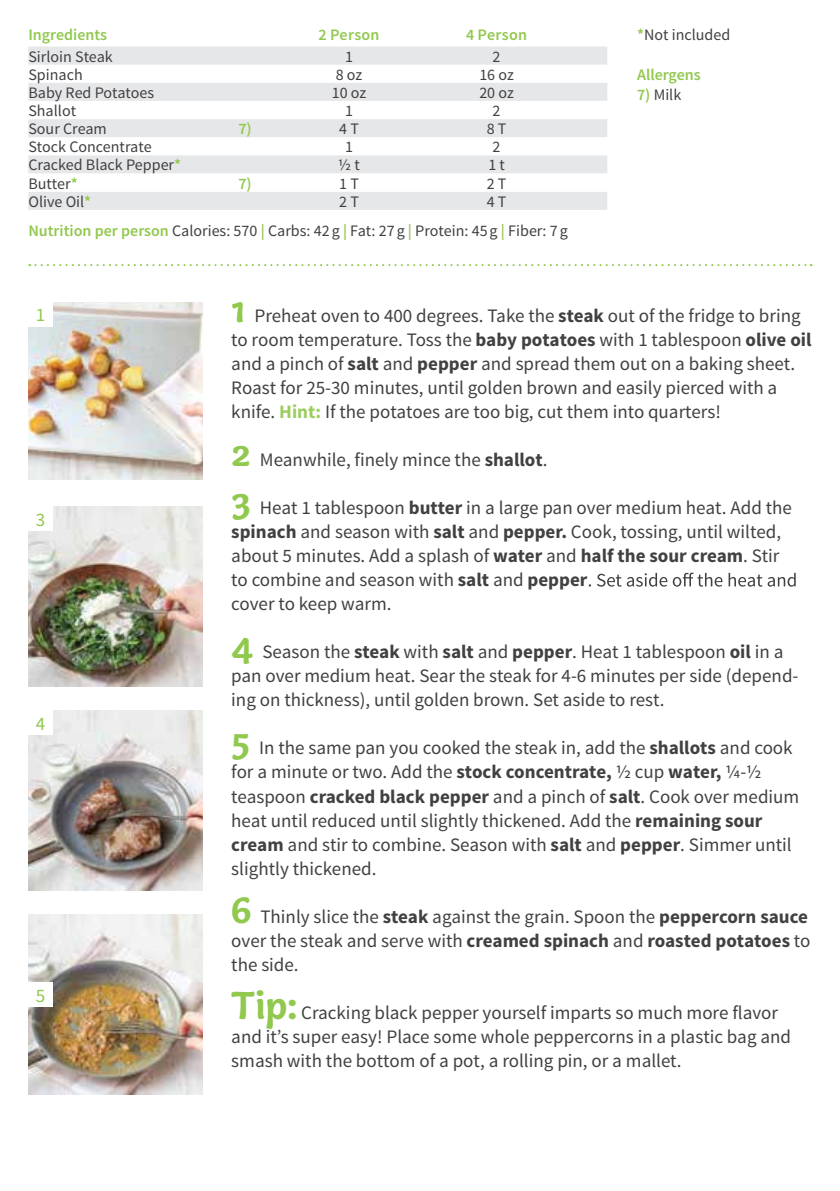
<style>
.page{position:relative;width:840px;height:1191px;background:#fff}
.page>*{position:absolute;margin:0;border:0;box-sizing:border-box;transform-origin:0 0}
.t1{font:19px/24px "Source Sans Pro";color:#414042}
.t2{font:19px "Source Sans Pro";color:#91c84e}
.t3{font:16px "Source Sans Pro";color:#414042}
.t4{font:600 16px "Source Sans Pro";color:#91c84e}
.s1{font-weight:600;color:#91c84e}
.s2{font-family:"Capucine Basic";font-weight:700;font-size:40px;color:#91c84e}
.s3{font-weight:700}
.s4{font-weight:700;color:#9ccd5f}
</style>
<div class="page">
<img style="left:28px;top:914px;width:175px;height:180px">
<img style="left:28px;top:710px;width:175px;height:180px">
<img style="left:28px;top:302px;width:175px;height:178px">
<img style="left:28px;top:506px;width:175px;height:180px">
<svg style="left:29px;top:264px;width:782px;height:2px"></svg>
<svg style="left:588px;top:572px;width:207px;height:14px"></svg>
<svg style="left:28px;top:46px;width:579px;height:164px;fill:#e6e7e8"></svg>
<svg style="left:28px;top:101px;width:579px;height:91px"></svg>
<div style="left:28px;top:302px;width:24px;height:24px;background:#fff"></div>
<div style="left:28px;top:506px;width:24px;height:24px;background:#fff"></div>
<div style="left:28px;top:710px;width:24px;height:24px;background:#fff"></div>
<div style="left:28px;top:982px;width:24px;height:24px;background:#fff"></div>
<p class="t4" style="left:28px;top:25px;width:80px">Ingredients</p>
<p class="t4" style="left:318px;top:25px;width:62px">2 Person</p>
<p class="t4" style="left:466px;top:25px;width:62px">4 Person</p>
<p class="t3" style="left:28px;top:46px;width:86px">Sirloin Steak</p>
<p class="t3" style="left:345px;top:46px;width:9px">1</p>
<p class="t3" style="left:492px;top:46px;width:9px">2</p>
<p class="t3" style="left:28px;top:64px;width:56px">Spinach</p>
<p class="t3" style="left:335px;top:64px;width:28px">8 oz</p>
<p class="t3" style="left:479px;top:64px;width:36px">16 oz</p>
<p class="t3" style="left:28px;top:83px;width:127px">Baby Red Potatoes</p>
<p class="t3" style="left:331px;top:83px;width:36px">10 oz</p>
<p class="t3" style="left:479px;top:83px;width:36px">20 oz</p>
<p class="t3" style="left:28px;top:101px;width:49px">Shallot</p>
<p class="t3" style="left:345px;top:101px;width:9px">1</p>
<p class="t3" style="left:492px;top:101px;width:9px">2</p>
<p class="t3" style="left:28px;top:119px;width:80px">Sour Cream</p>
<p class="t4" style="left:238px;top:119px;width:15px">7)</p>
<p class="t3" style="left:339px;top:119px;width:21px">4 T</p>
<p class="t3" style="left:486px;top:119px;width:21px">8 T</p>
<p class="t3" style="left:28px;top:137px;width:125px">Stock Concentrate</p>
<p class="t3" style="left:345px;top:137px;width:9px">1</p>
<p class="t3" style="left:492px;top:137px;width:9px">2</p>
<p class="t3" style="left:28px;top:155px;width:154px">Cracked Black Pepper<span class="s1">*</span></p>
<p class="t3" style="left:338px;top:155px;width:23px">½ t</p>
<p class="t3" style="left:488px;top:155px;width:18px">1 t</p>
<p class="t3" style="left:28px;top:173px;width:51px">Butter<span class="s1">*</span></p>
<p class="t4" style="left:238px;top:173px;width:15px">7)</p>
<p class="t3" style="left:339px;top:173px;width:21px">1 T</p>
<p class="t3" style="left:486px;top:173px;width:21px">2 T</p>
<p class="t3" style="left:28px;top:191px;width:64px">Olive Oil<span class="s1">*</span></p>
<p class="t3" style="left:339px;top:191px;width:21px">2 T</p>
<p class="t3" style="left:486px;top:191px;width:21px">4 T</p>
<p class="t3" style="left:28px;top:221px;width:540px"><span class="s1">Nutrition per person</span> Calories: 570 <span class="s1">|</span> Carbs: 42g <span class="s1">|</span> Fat: 27g <span class="s1">|</span> Protein: 45g <span class="s1">|</span> Fiber: 7g</p>
<p class="t3" style="left:636px;top:25px;width:95px"><span class="s1">*</span>Not included</p>
<p class="t4" style="left:636px;top:65px;width:65px">Allergens</p>
<p class="t3" style="left:636px;top:85px;width:46px"><span class="s1">7)</span> Milk</p>
<p class="t2" style="left:36px;top:303px;width:11px">1</p>
<p class="t2" style="left:36px;top:507px;width:11px">3</p>
<p class="t2" style="left:36px;top:711px;width:11px">4</p>
<p class="t2" style="left:36px;top:983px;width:11px">5</p>
<p class="t1" style="left:231px;top:304px;width:581px"><span class="s2">1</span> Preheat oven to 400 degrees. Take the <span class="s3">steak</span> out of the fridge to bring to room temperature. Toss the <span class="s3">baby potatoes</span> with 1 tablespoon <span class="s3">olive oil </span>and a pinch of <span class="s3">salt</span> and <span class="s3">pepper</span> and spread them out on a baking sheet.<br>Roast for 25-30 minutes, until golden brown and easily pierced with a knife. <span class="s4">Hint:</span> If the potatoes are too big, cut them into quarters!</p>
<p class="t1" style="left:231px;top:448px;width:317px"><span class="s2">2</span> Meanwhile, finely mince the <span class="s3">shallot</span>.</p>
<p class="t1" style="left:231px;top:496px;width:562px"><span class="s2">3</span> Heat 1 tablespoon <span class="s3">butter</span> in a large pan over medium heat. Add the <span class="s3">spinach</span> and season with <span class="s3">salt</span> and <span class="s3">pepper.</span> Cook, tossing, until wilted, about 5 minutes. Add a splash of <span class="s3">water</span> and <span class="s3">half the sour cream</span>. Stir to combine and season with <span class="s3">salt</span> and <span class="s3">pepper<br></span>cover to keep warm.</p>
<p class="t1" style="left:231px;top:640px;width:568px"><span class="s2">4</span> Season the <span class="s3">steak</span> with <span class="s3">salt</span> and <span class="s3">pepper</span>. Heat 1 tablespoon <span class="s3">oil</span> in a pan over medium heat. Sear the steak for 4-6 minutes per side (depend&shy;ing on thickness), until golden brown. Set aside to rest.</p>
<p class="t1" style="left:231px;top:736px;width:569px"><span class="s2">5</span> In the same pan you cooked the steak in, add the <span class="s3">shallots</span> and cook for a minute or two. Add the <span class="s3">stock concentrate,</span> ½ cup <span class="s3">water,</span> ¼-½ teaspoon <span class="s3">cracked black pepper</span> and a pinch of <span class="s3">salt</span>. Cook over medium heat until reduced until slightly thickened. Add the <span class="s3">remaining sour cream</span> and stir to combine. Season with <span class="s3">salt</span> and <span class="s3">pepper</span>. Simmer until slightly thickened.</p>
<p class="t1" style="left:231px;top:904px;width:580px"><span class="s2">6</span> Thinly slice the <span class="s3">steak</span> against the grain. Spoon the <span class="s3">peppercorn sauce </span>over the steak and serve with <span class="s3">creamed spinach</span> and <span class="s3">roasted potatoes</span> to the side.</p>
<p class="t1" style="left:231px;top:1000px;width:561px"><span class="s2">Tip:</span> Cracking black pepper yourself imparts so much more flavor and it’s super easy! Place some whole peppercorns in a plastic bag and smash with the bottom of a pot, a rolling pin, or a mallet.</p>
</div>
